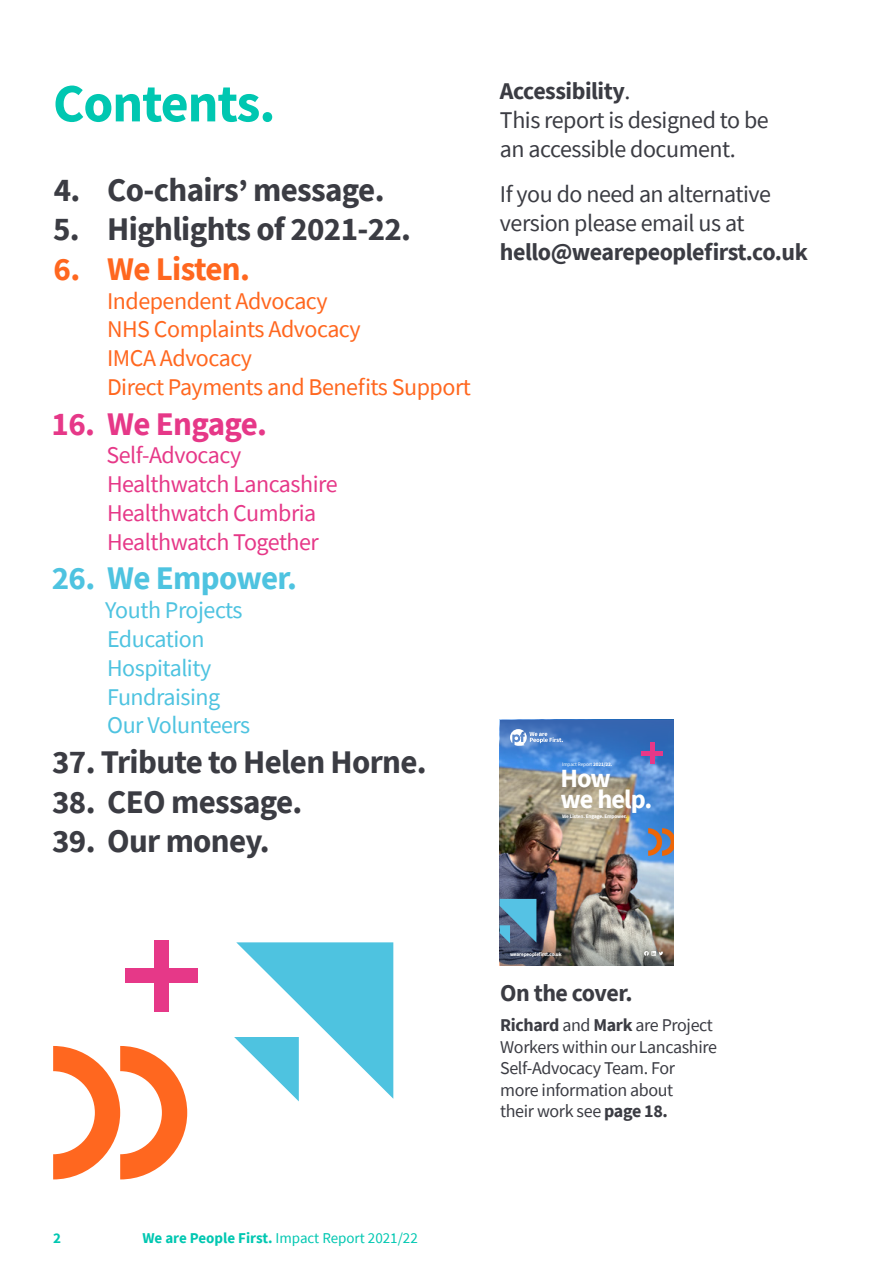
<style>
.page{position:relative;width:893px;height:1263px;background:#fff}
.page>*{position:absolute;margin:0;border:0;box-sizing:border-box;transform-origin:0 0}
.t1{font:700 54px "Source Sans Pro";letter-spacing:-.02em;color:#00c7b1}
.t2{font:700 33px "Source Sans Pro";letter-spacing:-.02em;color:#3b3c43}
.t3{font:700 33px "Source Sans Pro";letter-spacing:-.02em;color:#4ec3e0}
.t4{font:700 33px "Source Sans Pro";letter-spacing:-.02em;color:#e63888}
.t5{font:700 33px "Source Sans Pro";letter-spacing:-.02em;color:#ff671f}
.t6{font:700 26.25px/20.7px "Source Sans Pro";letter-spacing:-.04em;color:#fff}
.t7{font:24px/28.8px "Source Sans Pro";letter-spacing:-.02em;color:#3b3c43}
.t8{font:24px/28.8px "Source Sans Pro";letter-spacing:-.02em;color:#ff671f}
.t9{font:24px/28.8px "Source Sans Pro";letter-spacing:-.02em;color:#e63888}
.t10{font:24px/28.8px "Source Sans Pro";letter-spacing:-.02em;color:#4ec3e0}
.t11{font:700 24px "Source Sans Pro";letter-spacing:-.02em;color:#3b3c43}
.t12{font:18px/21.6px "Source Sans Pro";letter-spacing:-.02em;color:#3b3c43}
.t13{font:15px "Source Sans Pro";color:#00c7b1}
.t14{font:700 15px "Source Sans Pro";color:#00c7b1}
.t15{font:700 5.25px "Source Sans Pro";letter-spacing:-.025em;color:#fff}
.t16{font:5.25px "Source Sans Pro";letter-spacing:-.025em;color:#fff}
.s1{font-weight:700}
</style>
<div class="page">
<svg style="left:234px;top:942px;width:159px;height:159px"></svg>
<svg style="left:53px;top:1046px;width:134px;height:133px"></svg>
<div style="left:125px;top:969px;width:73px;height:14px;background:#e63888"></div>
<div style="left:154px;top:940px;width:15px;height:72px;background:#e63888"></div>
<img style="left:500px;top:720px;width:174px;height:246px">
<svg style="left:500px;top:720px;width:173px;height:38px;background:#3a71be"></svg>
<img style="left:500px;top:932px;width:173px;height:34px">
<hr style="left:641px;top:751px;width:22px;height:4px;background:#e63888">
<hr style="left:650px;top:742px;width:4px;height:22px;background:#e63888">
<svg style="left:500px;top:899px;width:36px;height:44px;background:#549fbf"></svg>
<svg style="left:648px;top:828px;width:26px;height:28px"></svg>
<svg style="left:644px;top:951px;width:19px;height:5px"></svg>
<svg style="left:510px;top:729px;width:53px;height:17px"></svg>
<h1 class="t1" style="left:53px;top:67px;width:224px">Contents.</h1>
<h2 class="t2" style="left:54px;top:167px;width:332px">4. Co-chairs’ message.</h2>
<h2 class="t2" style="left:53px;top:207px;width:359px">5. Highlights of 2021-22.</h2>
<h2 class="t5" style="left:54px;top:246px;width:198px">6. We Listen.</h2>
<h3 class="t8" style="left:107px;top:286px;width:365px">Independent Advocacy<br>NHS Complaints Advocacy<br>IMCA Advocacy<br>Direct Payments and Benefits Support</h3>
<h2 class="t4" style="left:52px;top:401px;width:217px">16. We Engage.</h2>
<h3 class="t9" style="left:106px;top:441px;width:233px">Self-Advocacy<br>Healthwatch Lancashire<br>Healthwatch Cumbria<br>Healthwatch Together</h3>
<h2 class="t3" style="left:52px;top:556px;width:247px">26. We Empower.</h2>
<h3 class="t10" style="left:105px;top:596px;width:147px">Youth Projects<br>Education<br>Hospitality<br>Fundraising<br>Our Volunteers</h3>
<h2 class="t2" style="left:52px;top:740px;width:376px">37. Tribute to Helen Horne.</h2>
<h2 class="t2" style="left:52px;top:779px;width:252px">38. CEO message.</h2>
<h2 class="t2" style="left:52px;top:819px;width:219px">39. Our money.</h2>
<h3 class="t7" style="left:500px;top:76px;width:270px"><span class="s1">Accessibility</span>.<br>This report is designed to be an accessible document.</h3>
<h3 class="t7" style="left:500px;top:180px;width:273px">If you do need an alternative version please email us at</h3>
<h3 class="t11" style="left:500px;top:236px;width:309px">hello@wearepeoplefirst.co.uk</h3>
<p class="t16" style="left:562px;top:760px;width:52px">Impact Report <span class="s1">2021/22.</span></p>
<h3 class="t6" style="left:561px;top:768px;width:93px">How<br>we help.</h3>
<p class="t15" style="left:562px;top:812px;width:66px">We Listen. Engage. Empower.</p>
<p class="t15" style="left:510px;top:951px;width:53px">wearepeoplefirst.co.uk</p>
<h3 class="t11" style="left:500px;top:977px;width:134px">On the cover.</h3>
<p class="t12" style="left:500px;top:1014px;width:218px"><span class="s1">Richard</span> and <span class="s1">Mark</span> are Project<br>Workers within our Lancashire<br>Self-Advocacy Team. For more information about<br>their work see <span class="s1">page 18.</span></p>
<p class="t14" style="left:53px;top:1228px;width:9px">2</p>
<p class="t13" style="left:142px;top:1228px;width:277px"><span class="s1">We are People First.</span> Impact Report 2021/22</p>
</div>
